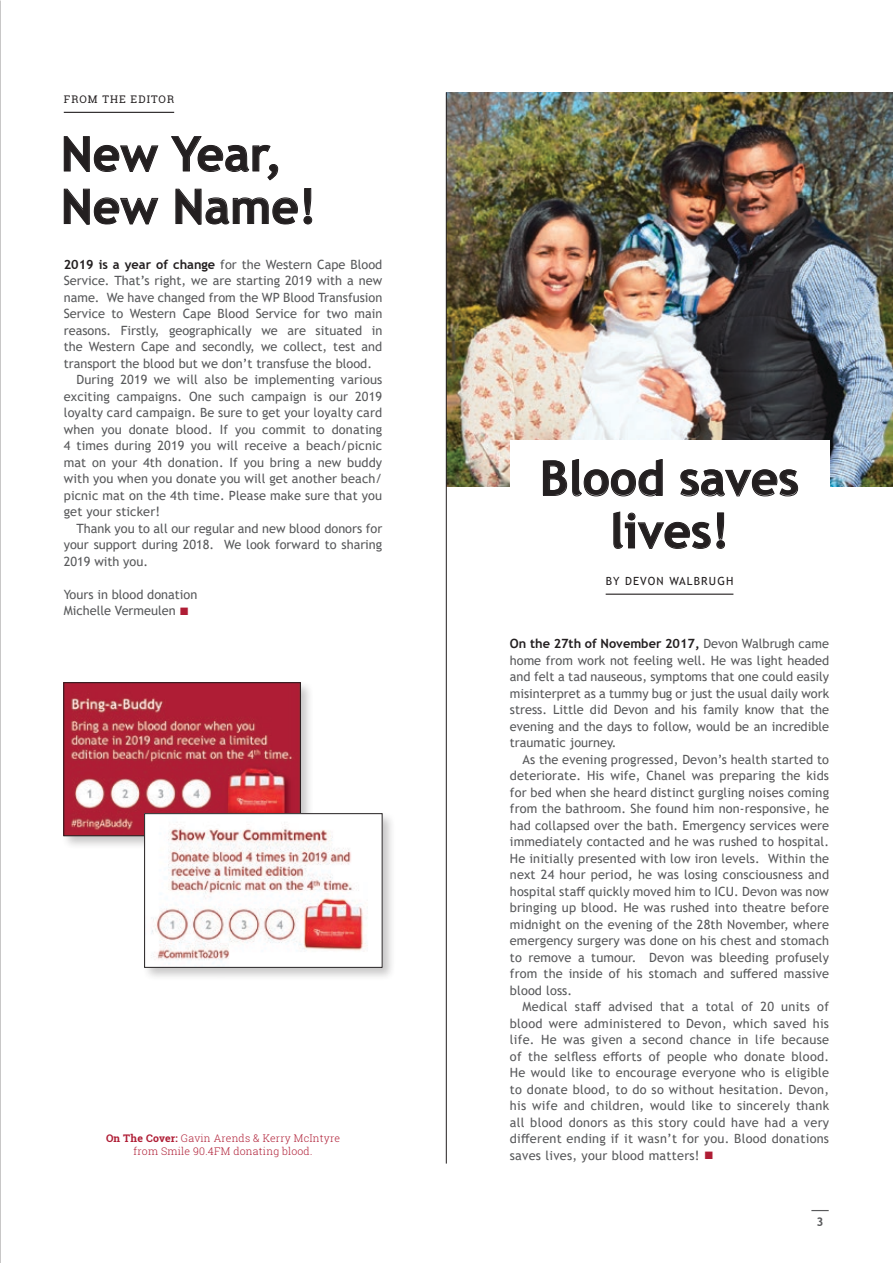
<style>
.page{position:relative;width:893px;height:1263px;background:#fff}
.page>*{position:absolute;margin:0;border:0;box-sizing:border-box;transform-origin:0 0}
.t1{font:700 48px/52.5px "Trebuchet MS";color:#231f20}
.t2{font:12.75px/16.5px "Trebuchet MS";color:#58595b;text-align:justify}
.t3{font:700 12px "Trebuchet MS";color:#58595b}
.t4{font:11.25px "Trebuchet MS";letter-spacing:.1em;color:#231f20}
.t5{font:300 10.5px/12.6px "Roboto Slab";letter-spacing:.02em;color:#af1d35;text-align:center}
.t6{font:10.5px "Roboto Slab";letter-spacing:.1em;color:#231f20}
.s1{font-weight:700;color:#231f20}
.s2{color:#af1d35}
.s3{font-weight:700}
</style>
<div class="page">
<img style="left:447px;top:92px;width:446px;height:394px">
<div style="left:510px;top:441px;width:319px;height:72px;background:#fff"></div>
<svg style="left:64px;top:136px;width:94px;height:36px"></svg>
<svg style="left:171px;top:136px;width:107px;height:45px"></svg>
<svg style="left:64px;top:189px;width:94px;height:36px"></svg>
<svg style="left:175px;top:188px;width:137px;height:37px"></svg>
<svg style="left:543px;top:459px;width:120px;height:37px"></svg>
<svg style="left:680px;top:469px;width:118px;height:27px"></svg>
<svg style="left:613px;top:511px;width:112px;height:38px"></svg>
<hr style="left:606px;top:594px;width:127px;height:1px;background:#231f20">
<hr style="left:64px;top:112px;width:110px;height:1px;background:#231f20">
<hr style="left:446px;top:92px;width:1px;height:1071px;background:#231f20">
<div style="left:61px;top:680px;width:254px;height:170px;background:#231f20;opacity:.25"></div>
<img style="left:66px;top:684px;width:233px;height:150px">
<div style="left:64px;top:682px;width:237px;height:154px;border:1px solid #231f20"></div>
<div style="left:142px;top:811px;width:255px;height:171px;background:#231f20;opacity:.25"></div>
<img style="left:146px;top:815px;width:234px;height:150px">
<div style="left:144px;top:813px;width:238px;height:154px;border:1px solid #231f20"></div>
<svg style="left:811px;top:1210px;width:18px;height:1px"></svg>
<p class="t6" style="left:64px;top:92px;width:112px">FROM THE EDITOR</p>
<h1 class="t1" style="left:61px;top:128px;width:257px">New Year,<br>New Name!</h1>
<p class="t2" style="left:64px;top:256px;width:320px"><span class="s1">2019 is a year of change</span> for the Western Cape Blood</p>
<p class="t2" style="left:64px;top:272px;width:320px">Service. That’s right, we are starting 2019 with a new</p>
<p class="t2" style="left:64px;top:289px;width:320px">name. We have changed from the WP Blood Transfusion</p>
<p class="t2" style="left:64px;top:305px;width:320px">Service to Western Cape Blood Service for two main</p>
<p class="t2" style="left:64px;top:322px;width:320px">reasons. Firstly, geographically we are situated in</p>
<p class="t2" style="left:64px;top:338px;width:320px">the Western Cape and secondly, we collect, test and</p>
<p class="t2" style="left:64px;top:355px;width:310px">transport the blood but we don’t transfuse the blood.</p>
<p class="t2" style="left:77px;top:371px;width:307px">During 2019 we will also be implementing various</p>
<p class="t2" style="left:64px;top:388px;width:320px">exciting campaigns. One such campaign is our 2019</p>
<p class="t2" style="left:64px;top:404px;width:320px">loyalty card campaign. Be sure to get your loyalty card</p>
<p class="t2" style="left:64px;top:421px;width:320px">when you donate blood. If you commit to donating</p>
<p class="t2" style="left:64px;top:437px;width:320px">4 times during 2019 you will receive a beach/picnic</p>
<p class="t2" style="left:64px;top:454px;width:320px">mat on your 4th donation. If you bring a new buddy</p>
<p class="t2" style="left:64px;top:470px;width:320px">with you when you donate you will get another beach/</p>
<p class="t2" style="left:64px;top:487px;width:320px">picnic mat on the 4th time. Please make sure that you</p>
<p class="t2" style="left:64px;top:503px;width:98px">get your sticker!</p>
<p class="t2" style="left:77px;top:520px;width:307px">Thank you to all our regular and new blood donors for</p>
<p class="t2" style="left:64px;top:536px;width:320px">your support during 2018. We look forward to sharing</p>
<p class="t2" style="left:64px;top:553px;width:86px">2019 with you.</p>
<p class="t2" style="left:64px;top:586px;width:135px">Yours in blood donation<br>Michelle Vermeulen <span class="s2">■</span></p>
<p class="t5" style="left:106px;top:1132px;width:236px"><span class="s3">On The Cover:</span> Gavin Arends &amp; Kerry McIntyre from Smile 90.4FM donating blood.</p>
<h1 class="t1" style="left:540px;top:452px;width:261px;text-align:center">Blood saves lives!</h1>
<p class="t4" style="left:606px;top:574px;width:129px">BY DEVON WALBRUGH</p>
<p class="t2" style="left:510px;top:635px;width:321px"><span class="s1">On the 27th of November 2017,</span> Devon Walbrugh came home from work not feeling well. He was light headed and felt a tad nauseous, symptoms that one could easily misinterpret as a tummy bug or just the usual daily work stress. Little did Devon and his family know that the evening and the days to follow, would be an incredible traumatic journey.</p>
<p class="t2" style="left:510px;top:751px;width:321px;text-indent:13px">As the evening progressed, Devon’s health started to deteriorate. His wife, Chanel was preparing the kids for bed when she heard distinct gurgling noises coming from the bathroom. She found him non-responsive, he had collapsed over the bath. Emergency services were immediately contacted and he was rushed to hospital.<br>He initially presented with low iron levels. Within the next 24 hour period, he was losing consciousness and hospital staff quickly moved him to ICU. Devon was now bringing up blood. He was rushed into theatre before midnight on the evening of the 28th November, where emergency surgery was done on his chest and stomach to remove a tumour. Devon was bleeding profusely from the inside of his stomach and suffered massive blood loss.</p>
<p class="t2" style="left:510px;top:998px;width:321px;text-indent:13px">Medical staff advised that a total of 20 units of blood were administered to Devon, which saved his life. He was given a second chance in life because of the selfless efforts of people who donate blood.<br>He would like to encourage everyone who is eligible to donate blood, to do so without hesitation. Devon, his wife and children, would like to sincerely thank all blood donors as this story could have had a very different ending if it wasn’t for you. Blood donations saves lives, your blood matters! <span class="s2">■</span></p>
<p class="t3" style="left:816px;top:1214px;width:9px">3</p>
</div>
